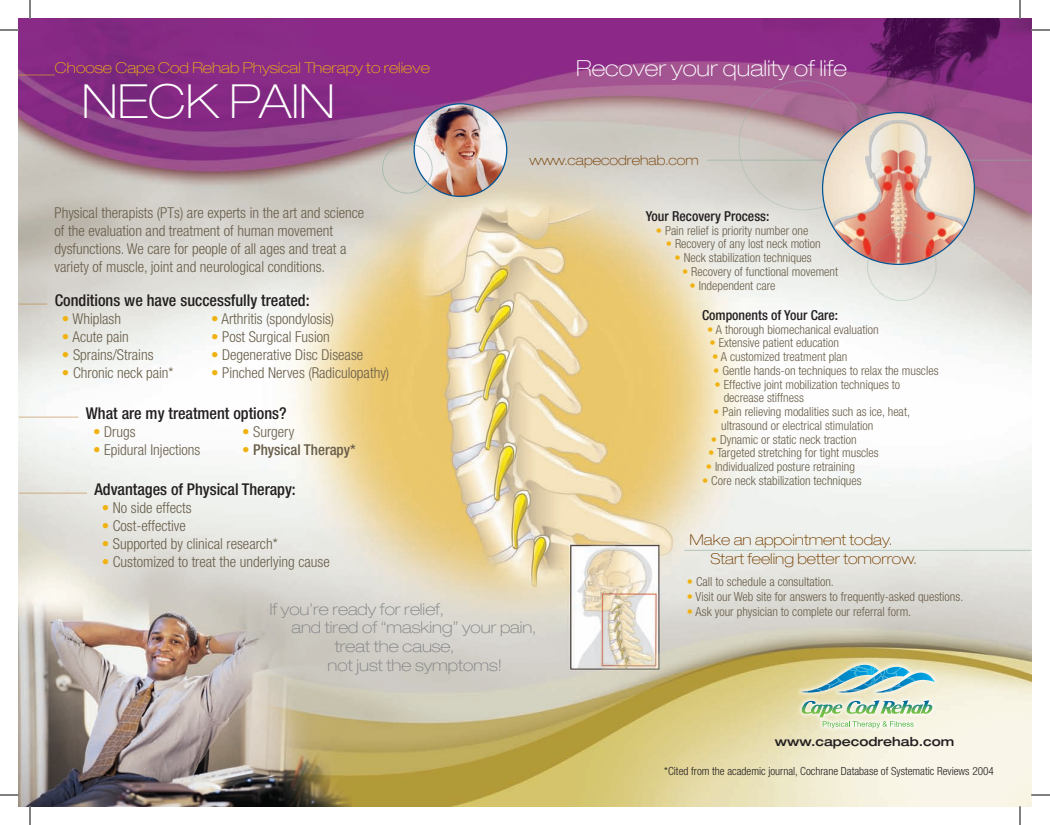
<style>
.page{position:relative;width:1050px;height:825px;background:#fff}
.page>*{position:absolute;margin:0;border:0;box-sizing:border-box;transform-origin:0 0}
.t1{font:100 expanded 47.12px "Helvetica Neue";color:#fff}
.t2{font:100 expanded 22.12px "Helvetica Neue";color:#fff}
.t3{font:500 condensed 16.25px "Helvetica Neue";color:#231f20}
.t4{font:100 expanded 16.25px "Helvetica Neue";color:#808285}
.t5{font:300 condensed 15px/18px "Helvetica Neue";color:#685d49}
.t6{font:100 expanded 15px/18.5px "Helvetica Neue";color:#753e00}
.t7{font:100 expanded 15px "Helvetica Neue";color:#efb211}
.t8{font:500 condensed 15px "Helvetica Neue";color:#685d49}
.t9{font:500 condensed 13.75px "Helvetica Neue";color:#231f20}
.t10{font:100 expanded 13.75px "Helvetica Neue";color:#753e00}
.t11{font:300 condensed 12.5px/13.8px "Helvetica Neue";color:#685d49}
.t12{font:500 expanded 12.5px "Helvetica Neue";color:#231f20}
.t13{font:300 condensed 11.25px "Helvetica Neue";color:#231f20}
.s1{color:#efb211}
.s2{font-weight:300;color:#efb211}
</style>
<div class="page">
<img style="left:19px;top:19px;width:1012px;height:787px">
<hr style="left:19px;top:75px;width:36px;height:1px;background:#efb211">
<hr style="left:707px;top:160px;width:324px;height:1px;background:#8baea1">
<svg style="left:19px;top:304px;width:28px;height:1px"></svg>
<hr style="left:19px;top:417px;width:59px;height:1px;background:#bc813a">
<hr style="left:19px;top:493px;width:68px;height:1px;background:#bc813a">
<hr style="left:684px;top:550px;width:347px;height:1px;background:#8baea1">
<img style="left:823px;top:113px;width:151px;height:151px;border-radius:76px">
<div style="left:867px;top:232px;width:69px;height:69px;border:1px solid #8baea1;border-radius:50%"></div>
<img style="left:414px;top:104px;width:93px;height:92px;border-radius:46px">
<div style="left:382px;top:143px;width:50px;height:50px;border:1px solid #8baea1;border-radius:50%"></div>
<div style="left:796px;top:660px;width:144px;height:74px;background:#fff;opacity:.75"></div>
<svg style="left:801px;top:665px;width:134px;height:28px;background:#a3c9c2"></svg>
<svg style="left:801px;top:700px;width:132px;height:28px;background:#c9debf"></svg>
<svg style="left:0;top:29px;width:19px;height:2px"></svg>
<svg style="left:1031px;top:29px;width:19px;height:2px"></svg>
<svg style="left:0;top:794px;width:19px;height:2px"></svg>
<svg style="left:1031px;top:794px;width:19px;height:2px"></svg>
<svg style="left:29px;top:0;width:2px;height:19px"></svg>
<svg style="left:29px;top:806px;width:2px;height:19px"></svg>
<svg style="left:1019px;top:0;width:2px;height:19px"></svg>
<svg style="left:1019px;top:806px;width:2px;height:19px"></svg>
<p class="t7" style="left:55px;top:59px;width:376px">Choose Cape Cod Rehab Physical Therapy to relieve</p>
<h1 class="t1" style="left:82px;top:74px;width:255px">NECK PAIN</h1>
<h2 class="t2" style="left:576px;top:55px;width:272px">Recover your quality of life</h2>
<p class="t10" style="left:529px;top:152px;width:171px">www.capecodrehab.com</p>
<p class="t5" style="left:55px;top:203px;width:311px">Physical therapists (PTs) are experts in the art and science of the evaluation and treatment of human movement dysfunctions. We care for people of all ages and treat a variety of muscle, joint and neurological conditions.</p>
<h3 class="t3" style="left:55px;top:290px;width:256px">Conditions we have successfully treated:</h3>
<p class="t5" style="left:62px;top:309px;width:61px"><span class="s1">•</span> Whiplash</p>
<p class="t5" style="left:211px;top:309px;width:125px"><span class="s1">•</span> Arthritis (spondylosis)</p>
<p class="t5" style="left:62px;top:327px;width:68px"><span class="s1">•</span> Acute pain</p>
<p class="t5" style="left:211px;top:327px;width:120px"><span class="s1">•</span> Post Surgical Fusion</p>
<p class="t5" style="left:62px;top:345px;width:93px"><span class="s1">•</span> Sprains/Strains</p>
<p class="t5" style="left:211px;top:345px;width:154px"><span class="s1">•</span> Degenerative Disc Disease</p>
<p class="t5" style="left:62px;top:363px;width:113px"><span class="s1">•</span> Chronic neck pain*</p>
<p class="t5" style="left:211px;top:363px;width:180px"><span class="s1">•</span> Pinched Nerves (Radiculopathy)</p>
<h3 class="t3" style="left:86px;top:403px;width:202px">What are my treatment options?</h3>
<p class="t5" style="left:93px;top:422px;width:44px"><span class="s1">•</span> Drugs</p>
<p class="t5" style="left:242px;top:422px;width:54px"><span class="s1">•</span> Surgery</p>
<p class="t5" style="left:93px;top:440px;width:109px"><span class="s1">•</span> Epidural Injections</p>
<p class="t8" style="left:242px;top:440px;width:115px"><span class="s2">•</span> Physical Therapy*</p>
<h3 class="t3" style="left:95px;top:479px;width:203px">Advantages of Physical Therapy:</h3>
<p class="t5" style="left:102px;top:498px;width:92px"><span class="s1">•</span> No side effects</p>
<p class="t5" style="left:102px;top:516px;width:86px"><span class="s1">•</span> Cost-effective</p>
<p class="t5" style="left:102px;top:534px;width:177px"><span class="s1">•</span> Supported by clinical research*</p>
<p class="t5" style="left:102px;top:552px;width:230px"><span class="s1">•</span> Customized to treat the underlying cause</p>
<h3 class="t4" style="left:270px;top:599px;width:175px">If you’re ready for relief,</h3>
<h3 class="t4" style="left:291px;top:618px;width:246px">and tired of “masking” your pain,</h3>
<h3 class="t4" style="left:335px;top:637px;width:121px">treat the cause,</h3>
<h3 class="t4" style="left:328px;top:656px;width:176px">not just the symptoms!</h3>
<p class="t9" style="left:646px;top:208px;width:125px">Your Recovery Process:</p>
<p class="t11" style="left:656px;top:223px;width:154px"><span class="s1">•</span> Pain relief is priority number one</p>
<p class="t11" style="left:666px;top:237px;width:157px"><span class="s1">•</span> Recovery of any lost neck motion</p>
<p class="t11" style="left:675px;top:251px;width:139px"><span class="s1">•</span> Neck stabilization techniques</p>
<p class="t11" style="left:682px;top:264px;width:158px"><span class="s1">•</span> Recovery of functional movement</p>
<p class="t11" style="left:690px;top:278px;width:88px"><span class="s1">•</span> Independent care</p>
<p class="t9" style="left:702px;top:307px;width:138px">Components of Your Care:</p>
<p class="t11" style="left:707px;top:322px;width:173px"><span class="s1">•</span> A thorough biomechanical evaluation</p>
<p class="t11" style="left:710px;top:336px;width:131px"><span class="s1">•</span> Extensive patient education</p>
<p class="t11" style="left:712px;top:350px;width:137px"><span class="s1">•</span> A customized treatment plan</p>
<p class="t11" style="left:713px;top:363px;width:227px"><span class="s1">•</span> Gentle hands-on techniques to relax the muscles</p>
<p class="t11" style="left:724px;top:377px;width:178px;text-indent:-9px"><span class="s1">•</span> Effective joint mobilization techniques to decrease stiffness</p>
<p class="t11" style="left:721px;top:405px;width:190px;text-indent:-8px"><span class="s1">•</span> Pain relieving modalities such as ice, heat, ultrasound or electrical stimulation</p>
<p class="t11" style="left:711px;top:432px;width:148px"><span class="s1">•</span> Dynamic or static neck traction</p>
<p class="t11" style="left:708px;top:446px;width:172px"><span class="s1">•</span> Targeted stretching for tight muscles</p>
<p class="t11" style="left:706px;top:460px;width:151px"><span class="s1">•</span> Individualized posture retraining</p>
<p class="t11" style="left:702px;top:473px;width:161px"><span class="s1">•</span> Core neck stabilization techniques</p>
<p class="t6" style="left:711px;top:531px;width:208px;text-indent:-21px">Make an appointment today.<br>Start feeling better tomorrow.</p>
<p class="t11" style="left:687px;top:575px;width:149px"><span class="s1">•</span> Call to schedule a consultation.</p>
<p class="t11" style="left:687px;top:590px;width:278px"><span class="s1">•</span> Visit our Web site for answers to frequently-asked questions.</p>
<p class="t11" style="left:687px;top:605px;width:226px"><span class="s1">•</span> Ask your physician to complete our referral form.</p>
<p class="t12" style="left:775px;top:734px;width:181px">www.capecodrehab.com</p>
<p class="t13" style="left:664px;top:765px;width:331px">*Cited from the academic journal, Cochrane Database of Systematic Reviews 2004</p>
</div>
